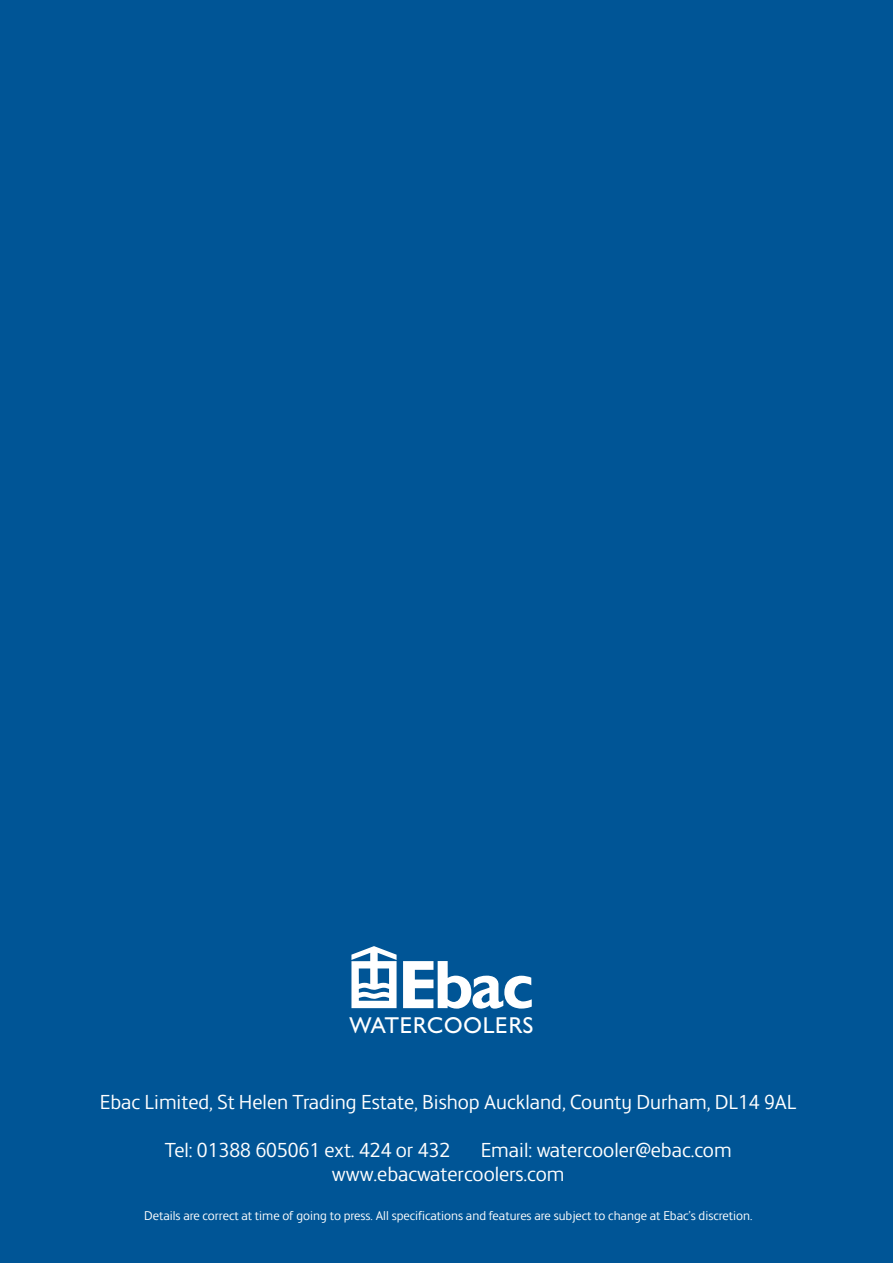
<style>
.page{position:relative;width:894px;height:1263px;background:#fff}
.page>*{position:absolute;margin:0;border:0;box-sizing:border-box;transform-origin:0 0}
.t1{font:24px/48px "Post Office Sans";color:#fff}
.t2{font:22.95px "Humanist 521 BT";letter-spacing:.04em;color:#fff}
.t3{font:15px "Post Office Sans";color:#fff}
</style>
<div class="page">
<div style="left:0;top:0;width:893px;height:1263px;background:#005596"></div>
<svg style="left:351px;top:946px;width:46px;height:62px"></svg>
<svg style="left:403px;top:961px;width:129px;height:48px"></svg>
<p class="t2" style="left:350px;top:1017px;width:185px">WATERCOOLERS</p>
<p class="t1" style="left:165px;top:1080px;width:633px;text-indent:-65px">Ebac Limited, St Helen Trading Estate, Bishop Auckland, County Durham, DL14 9AL<br>Tel: 01388 605061 ext. 424 or 432</p>
<p class="t1" style="left:332px;top:1140px;width:401px;line-height:24px;text-indent:149px">Email: watercooler@ebac.com www.ebacwatercoolers.com</p>
<p class="t3" style="left:144px;top:1211px;width:610px">Details are correct at time of going to press. All specifications and features are subject to change at Ebac’s discretion.</p>
</div>
